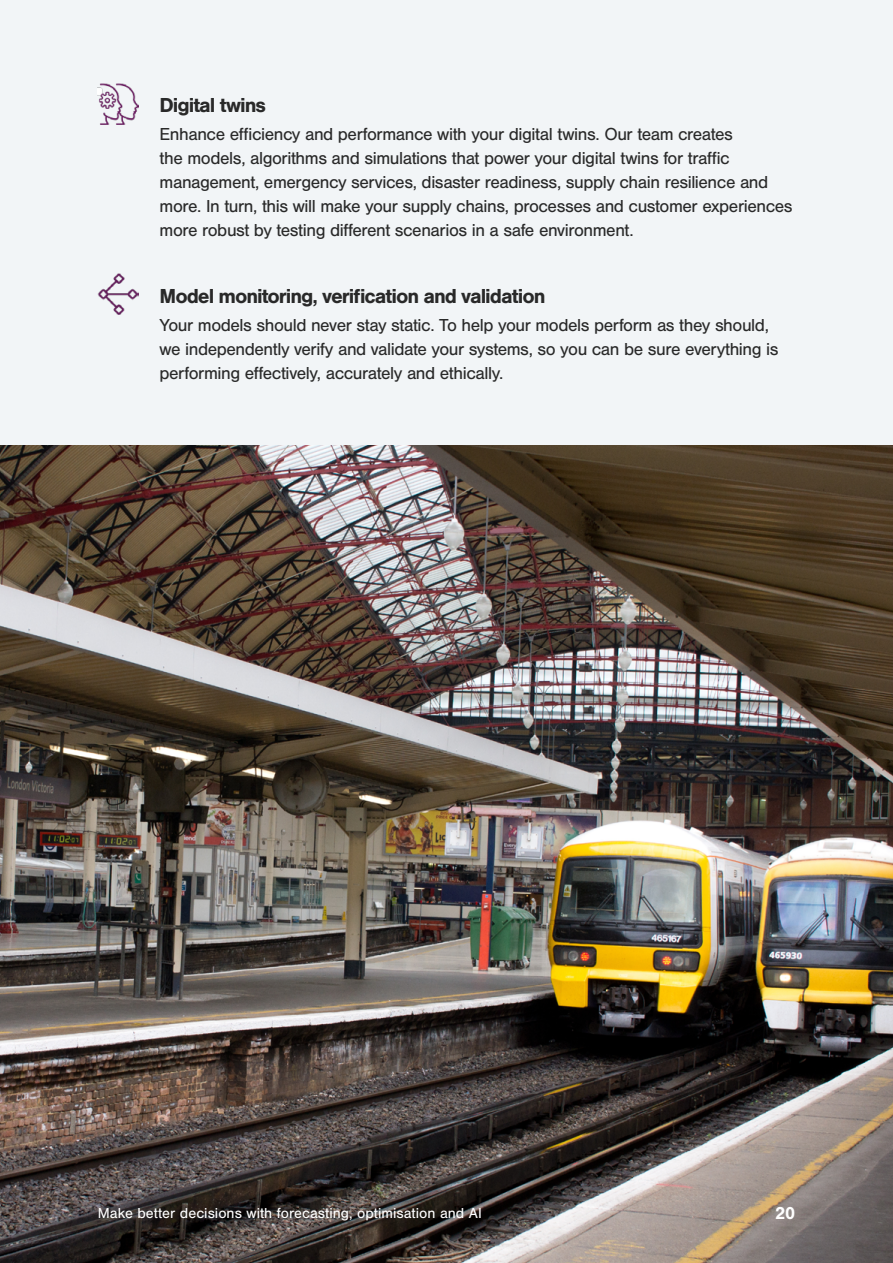
<style>
.page{position:relative;width:893px;height:1263px;background:#f2f5f7}
.page>*{position:absolute;margin:0;border:0;box-sizing:border-box;transform-origin:0 0}
.t1{font:700 21px "Nimbus San";letter-spacing:-.05em;color:#292929}
.t2{font:18px/24px "Nimbus San";letter-spacing:-.025em;color:#292929}
.t3{font:700 18px "Nimbus San";color:#fff}
.t4{font:15px "Nimbus San";color:#fff}
</style>
<div class="page">
<img style="left:0;top:445px;width:893px;height:818px">
<img style="left:98px;top:84px;width:41px;height:40px">
<img style="left:98px;top:274px;width:40px;height:40px">
<p class="t1" style="left:160px;top:93px;width:108px">Digital twins</p>
<p class="t2" style="left:160px;top:122px;width:635px">Enhance efficiency and performance with your digital twins. Our team creates<br>the models, algorithms and simulations that power your digital twins for traffic management, emergency services, disaster readiness, supply chain resilience and more. In turn, this will make your supply chains, processes and customer experiences more robust by testing different scenarios in a safe environment.</p>
<p class="t1" style="left:160px;top:284px;width:387px">Model monitoring, verification and validation</p>
<p class="t2" style="left:160px;top:313px;width:620px">Your models should never stay static. To help your models perform as they should, we independently verify and validate your systems, so you can be sure everything is performing effectively, accurately and ethically.</p>
<p class="t4" style="left:98px;top:1205px;width:386px">Make better decisions with forecasting, optimisation and AI</p>
<p class="t3" style="left:775px;top:1203px;width:22px">20</p>
</div>
